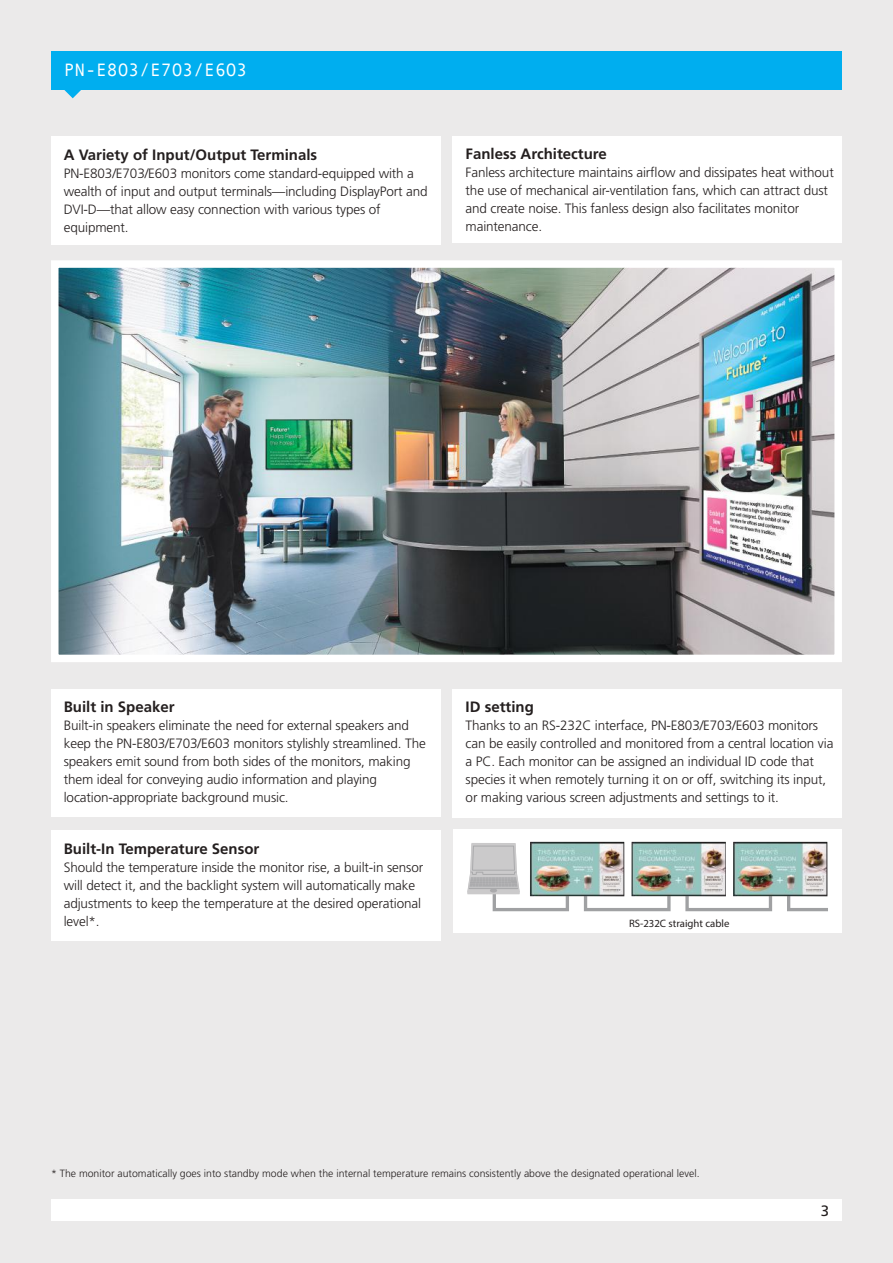
<style>
.page{position:relative;width:893px;height:1263px;background:#ebeaea}
.page>*{position:absolute;margin:0;border:0;box-sizing:border-box;transform-origin:0 0}
.t1{font:18px "Andale Mono";color:#fff}
.t2{font:700 15px "Frutiger";color:#241f1f}
.t3{font:15px "Frutiger";color:#241f1f}
.t4{font:300 13.5px/18px "Frutiger";letter-spacing:-.01em;color:#241f1f}
.t5{font:10.8px "Helvetica Neue LT Std";color:#241f1f}
.t6{font:300 10.5px "Frutiger";color:#241f1f}
</style>
<div class="page">
<div style="left:51px;top:1199px;width:791px;height:21px;background:#fff"></div>
<div style="left:51px;top:51px;width:791px;height:38px;background:#00aeef"></div>
<svg style="left:64px;top:89px;width:18px;height:9px"></svg>
<div style="left:51px;top:136px;width:389px;height:109px;background:#fff"></div>
<div style="left:51px;top:689px;width:389px;height:128px;background:#fff"></div>
<div style="left:51px;top:830px;width:389px;height:111px;background:#fff"></div>
<div style="left:453px;top:689px;width:389px;height:129px;background:#fff"></div>
<div style="left:453px;top:136px;width:389px;height:106px;background:#fff"></div>
<img style="left:60px;top:269px;width:773px;height:384px">
<div style="left:51px;top:260px;width:791px;height:402px;border:8px solid #fff"></div>
<div style="left:453px;top:829px;width:389px;height:103px;background:#fff"></div>
<svg style="left:467px;top:843px;width:361px;height:69px"></svg>
<img style="left:530px;top:842px;width:94px;height:54px">
<img style="left:631px;top:842px;width:95px;height:54px">
<img style="left:733px;top:842px;width:94px;height:54px">
<h1 class="t1" style="left:64px;top:59px;width:185px">PN-E8O3/E7O3/E6O3</h1>
<p class="t2" style="left:64px;top:145px;width:255px">A Variety of Input/Output Terminals</p>
<p class="t4" style="left:64px;top:164px;width:365px">PN-E803/E703/E603 monitors come standard-equipped with a wealth of input and output terminals—including DisplayPort and DVI-D—that allow easy connection with various types of equipment.</p>
<p class="t2" style="left:466px;top:145px;width:143px">Fanless Architecture</p>
<p class="t4" style="left:466px;top:164px;width:370px">Fanless architecture maintains airflow and dissipates heat without the use of mechanical air-ventilation fans, which can attract dust and create noise. This fanless design also facilitates monitor maintenance.</p>
<p class="t2" style="left:64px;top:698px;width:112px">Built in Speaker</p>
<p class="t4" style="left:64px;top:717px;width:364px">Built-in speakers eliminate the need for external speakers and keep the PN-E803/E703/E603 monitors stylishly streamlined. The speakers emit sound from both sides of the monitors, making them ideal for conveying audio information and playing location-appropriate background music.</p>
<p class="t2" style="left:64px;top:840px;width:197px">Built-In Temperature Sensor</p>
<p class="t4" style="left:64px;top:858px;width:361px">Should the temperature inside the monitor rise, a built-in sensor will detect it, and the backlight system will automatically make adjustments to keep the temperature at the desired operational level*.</p>
<p class="t2" style="left:466px;top:698px;width:70px">ID setting</p>
<p class="t4" style="left:466px;top:717px;width:369px">Thanks to an RS-232C interface, PN-E803/E703/E603 monitors can be easily controlled and monitored from a central location via a PC. Each monitor can be assigned an individual ID code that species it when remotely turning it on or off, switching its input, or making various screen adjustments and settings to it.</p>
<p class="t5" style="left:629px;top:916px;width:102px">RS-232C straight cable</p>
<p class="t6" style="left:51px;top:1168px;width:650px">* The monitor automatically goes into standby mode when the internal temperature remains consistently above the designated operational level.</p>
<p class="t3" style="left:821px;top:1201px;width:10px">3</p>
</div>
